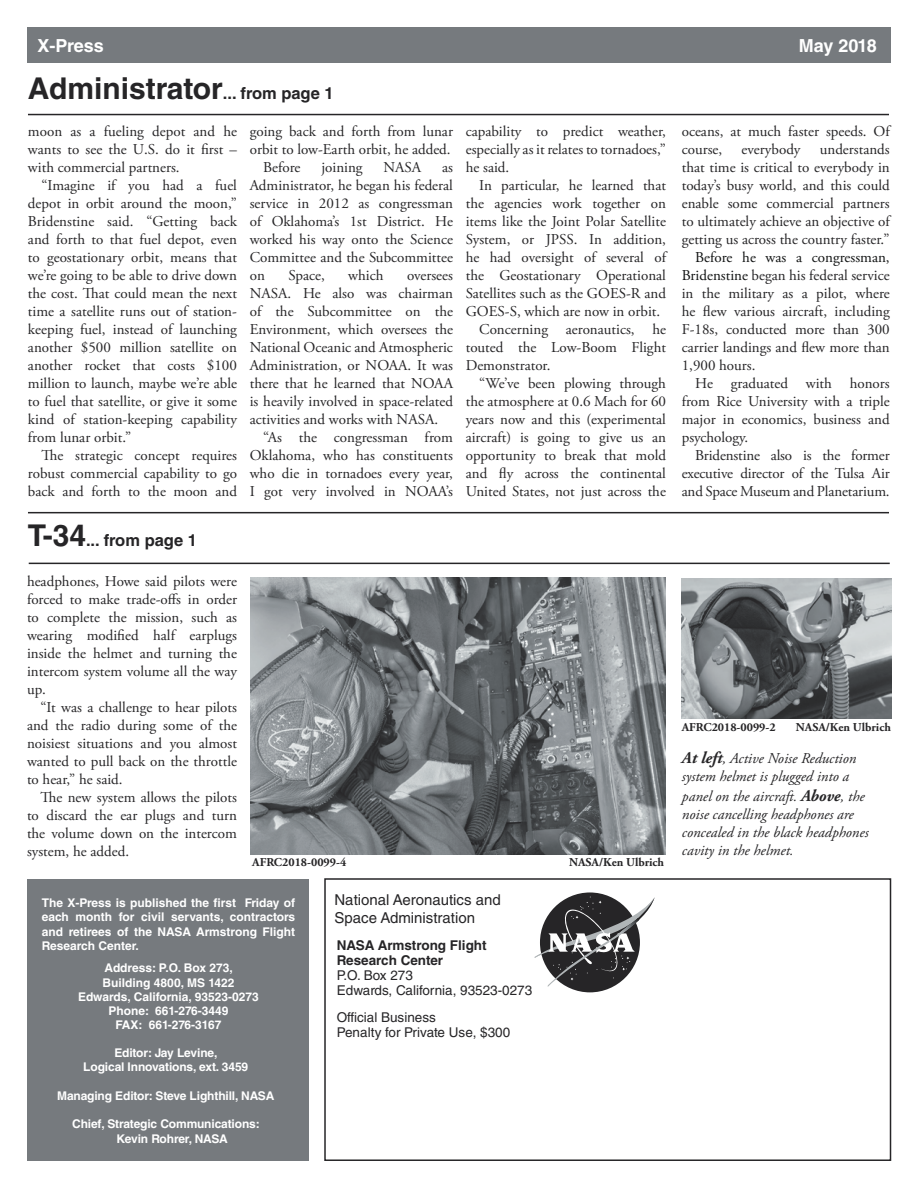
<style>
.page{position:relative;width:918px;height:1188px;background:#fff}
.page>*{position:absolute;margin:0;border:0;box-sizing:border-box;transform-origin:0 0}
.t1{font:700 30px "Helvetica LT Std";color:#262527}
.t2{font:700 18px "Helvetica LT Std";letter-spacing:-.02em;color:#fff}
.t3{font:700 16.5px "Helvetica LT Std";color:#262527}
.t4{font:15px/18px "Adobe Garamond Pro";color:#262527;text-align:justify}
.t5{font:italic 15px/18px "Adobe Garamond Pro";color:#262527}
.t6{font:15px/18px "Helvetica LT Std";color:#262527}
.t7{font:13.5px "Helvetica LT Std";color:#262527}
.t8{font:700 13.5px/15px "Helvetica LT Std";color:#262527}
.t9{font:700 12px/14.2px "Helvetica LT Std";letter-spacing:-.01em;color:#fff;text-align:justify}
.t10{font:700 12px "Adobe Garamond Pro";color:#262527}
.s1{font-size:16.5px}
.s2{font-size:30px}
.s3{color:#111313}
.s4{font-weight:700;font-size:16.5px}
</style>
<div class="page">
<div style="left:27px;top:27px;width:864px;height:35px;background:#767a7e"></div>
<div style="left:324px;top:878px;width:567px;height:283px;border:2px solid #262527"></div>
<div style="left:27px;top:879px;width:281px;height:282px;background:#767a7e"></div>
<div style="left:540px;top:892px;width:100px;height:100px;background:#262527;border-radius:50%"></div>
<svg style="left:534px;top:897px;width:121px;height:90px"></svg>
<hr style="left:28px;top:512px;width:861px;height:1px;background:#262527">
<hr style="left:28px;top:114px;width:861px;height:1px;background:#262527">
<hr style="left:29px;top:563px;width:861px;height:1px;background:#262527">
<img style="left:251px;top:577px;width:415px;height:277px">
<img style="left:682px;top:579px;width:210px;height:140px">
<p class="t2" style="left:38px;top:35px;width:68px">X-Press</p>
<p class="t2" style="left:799px;top:35px;width:80px">May 2018</p>
<p class="t1" style="left:28px;top:70px;width:307px">Administrator<span class="s1">... from page 1</span></p>
<p class="t4" style="left:28px;top:122px;width:211px">moon as a fueling depot and he wants to see the U.S. do it first – with commercial partners.</p>
<p class="t4" style="left:28px;top:176px;width:211px;text-indent:14px">“Imagine if you had a fuel depot in orbit around the moon,” Bridenstine said. “Getting back and forth to that fuel depot, even to geostationary orbit, means that we’re going to be able to drive down the cost. That could mean the next time a satellite runs out of station&shy;keeping fuel, instead of launching another $500 million satellite on another rocket that costs $100 million to launch, maybe we’re able to fuel that satellite, or give it some kind of station-keeping capability from lunar orbit.”</p>
<p class="t4" style="left:28px;top:446px;width:211px;text-indent:14px">The strategic concept requires robust commercial capability to go back and forth to the moon and</p>
<p class="t3" style="left:28px;top:530px;width:170px"><span class="s2">T-34</span>... from page 1</p>
<p class="t4" style="left:27px;top:573px;width:212px">headphones, Howe said pilots were forced to make trade-offs in order to complete the mission, such as wearing modified half earplugs inside the helmet and turning the intercom system volume all the way up.</p>
<p class="t4" style="left:27px;top:699px;width:212px;text-indent:14px">“It was a challenge to hear pilots and the radio during some of the noisiest situations and you almost wanted to pull back on the throttle to hear,” he said.</p>
<p class="t4" style="left:27px;top:789px;width:212px;text-indent:14px">The new system allows the pilots to discard the ear plugs and turn the volume down on the intercom system, he added.</p>
<p class="t4" style="left:250px;top:122px;width:205px">going back and forth from lunar orbit to low-Earth orbit, he added.</p>
<p class="t4" style="left:263px;top:158px;width:39px">Before</p>
<p class="t4" style="left:321px;top:158px;width:43px">joining</p>
<p class="t4" style="left:383px;top:158px;width:39px">NASA</p>
<p class="t4" style="left:250px;top:158px;width:205px;text-indent:192px">as Administrator, he began his federal service in 2012 as congressman of Oklahoma’s 1st District. He worked his way onto the Science Committee and the Subcommittee on</p>
<p class="t4" style="left:288px;top:266px;width:38px">Space,</p>
<p class="t4" style="left:348px;top:266px;width:37px">which</p>
<p class="t4" style="left:250px;top:266px;width:205px;text-indent:157px">oversees NASA. He also was chairman of the Subcommittee on the Environment, which oversees the National Oceanic and Atmospheric Administration, or NOAA. It was there that he learned that NOAA is heavily involved in space-related activities and works with NASA.</p>
<p class="t4" style="left:250px;top:428px;width:205px;text-indent:14px">“As the congressman from Oklahoma, who has constituents who die in tornadoes every year, I got very involved in NOAA’s</p>
<p class="t4" style="left:466px;top:123px;width:202px">capability to predict weather, especially as it relates to tornadoes,” he said.</p>
<p class="t4" style="left:466px;top:177px;width:202px;text-indent:14px">In particular, he learned that the agencies work together on items like the Joint Polar Satellite System, or JPSS. In addition, he had oversight of several of the Geostationary Operational Satellites such as the GOES-R and GOES-S, which are now in orbit.</p>
<p class="t4" style="left:466px;top:321px;width:202px;text-indent:14px">Concerning aeronautics, he touted the Low-Boom Flight Demonstrator.</p>
<p class="t4" style="left:466px;top:375px;width:202px;text-indent:14px">“We’ve been plowing through the atmosphere at 0.6 Mach for 60 years now and this (experimental aircraft) is going to give us an opportunity to break that mold and fly across the continental United States, not just across the</p>
<p class="t10" style="left:252px;top:855px;width:95px">AFRC2018-0099-4</p>
<p class="t10" style="left:569px;top:855px;width:97px">NASA/Ken Ulbrich</p>
<p class="t9" style="left:42px;top:896px;width:255px">The X-Press is published the first Friday of each month for civil servants, contractors and retirees of the NASA Armstrong Flight Research Center.</p>
<p class="t9" style="left:105px;top:961px;width:130px">Address: P.O. Box 273,</p>
<p class="t9" style="left:102px;top:975px;width:134px">Building 4800, MS 1422</p>
<p class="t9" style="left:78px;top:989px;width:182px">Edwards, California, 93523-0273</p>
<p class="t9" style="left:108px;top:1004px;width:122px">Phone: 661-276-3449</p>
<p class="t9" style="left:115px;top:1018px;width:108px">FAX: 661-276-3167</p>
<p class="t9" style="left:114px;top:1046px;width:105px">Editor: Jay Levine,</p>
<p class="t9" style="left:83px;top:1060px;width:166px">Logical Innovations, ext. 3459</p>
<p class="t9" style="left:57px;top:1088px;width:219px">Managing Editor: Steve Lighthill, NASA</p>
<p class="t9" style="left:72px;top:1117px;width:189px">Chief, Strategic Communications:</p>
<p class="t9" style="left:116px;top:1131px;width:113px">Kevin Rohrer, NASA</p>
<p class="t6" style="left:334px;top:890px;width:168px">National Aeronautics and<br>Space Administration</p>
<p class="t8" style="left:337px;top:938px;width:151px">NASA Armstrong Flight<br>Research Center</p>
<p class="t7" style="left:337px;top:968px;width:78px">P.O. Box 273</p>
<p class="t7" style="left:337px;top:983px;width:197px">Edwards, California, 93523-0273</p>
<p class="t7" style="left:337px;top:1010px;width:101px">Official Business</p>
<p class="t7" style="left:337px;top:1025px;width:175px">Penalty for Private Use, $300</p>
<p class="t4" style="left:682px;top:122px;width:210px">oceans, at much faster speeds. Of course,</p>
<p class="t4" style="left:682px;top:140px;width:210px;text-indent:138px">understands that time is critical to everybody in today’s busy world, and this could enable some commercial partners to ultimately achieve an objective of getting us across the country faster.”</p>
<p class="t4" style="left:682px;top:248px;width:210px;text-indent:14px"><span class="s3">Before he was a congressman, Bridenstine</span> began his federal service in the military as a pilot, where he flew various aircraft, including F-18s, conducted more than 300 carrier landings and flew more than 1,900 hours.</p>
<p class="t4" style="left:682px;top:374px;width:210px;text-indent:14px">He graduated with honors from Rice University with a triple major in economics, business and psychology.</p>
<p class="t4" style="left:682px;top:446px;width:210px;text-indent:14px">Bridenstine also is the former executive director of the Tulsa Air and Space Museum and Planetarium.</p>
<p class="t4" style="left:741px;top:140px;width:61px">everybody</p>
<p class="t10" style="left:682px;top:721px;width:95px">AFRC2018-0099-2</p>
<p class="t10" style="left:796px;top:721px;width:97px">NASA/Ken Ulbrich</p>
<p class="t5" style="left:682px;top:749px;width:176px"><span class="s4">At left</span>, Active Noise Reduction system helmet is plugged into a</p>
<p class="t5" style="left:682px;top:787px;width:188px">panel on the aircraft. <span class="s4">Above</span>, the noise cancelling headphones are concealed in the black headphones cavity in the helmet.</p>
</div>
